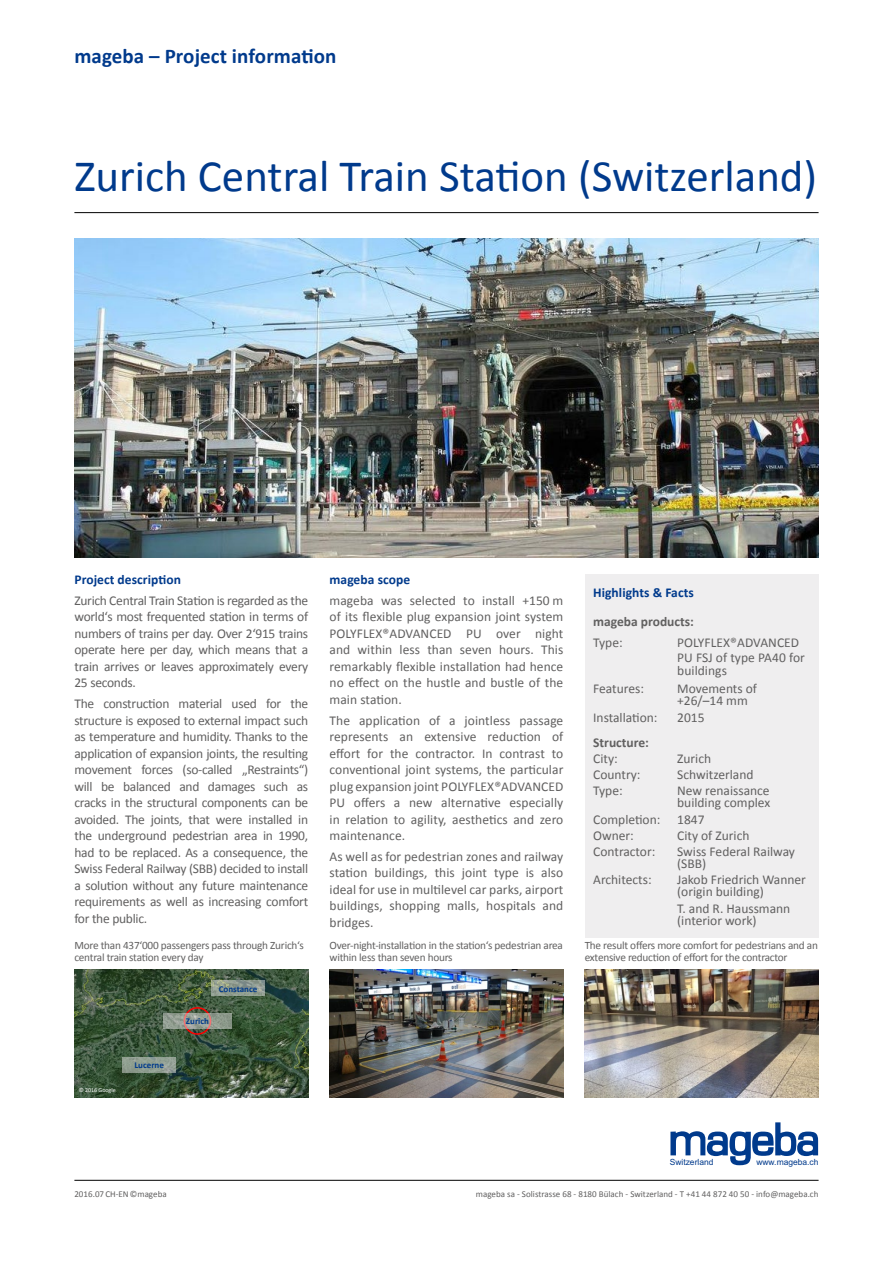
<style>
.page{position:relative;width:893px;height:1263px;background:#fff}
.page>*{position:absolute;margin:0;border:0;box-sizing:border-box;transform-origin:0 0}
.t1{font:45px "Calibri";color:#003a8c}
.t2{font:700 21px "Calibri";letter-spacing:.005em;color:#003a8c}
.t3{font:13.5px/16.5px "Calibri";color:#616060}
.t4{font:700 13.5px "Calibri";letter-spacing:.005em;color:#003a8c}
.t5{font:700 13.5px "Calibri";color:#616060}
.t6{font:11.25px/12px "Calibri";letter-spacing:-.02em;color:#616060}
.t7{font:9px "Calibri";color:#616060}
.t8{font:700 9px "Calibri";color:#003a8c}
.t9{font:8.55px "Arial";color:#003a8c}
.t10{font:6px "Calibri";color:#fff}
</style>
<div class="page">
<hr style="left:74px;top:1180px;width:745px;height:1px;background:#000">
<hr style="left:74px;top:212px;width:745px;height:1px;background:#000">
<img style="left:74px;top:969px;width:234px;height:128px">
<img style="left:330px;top:969px;width:233px;height:128px">
<img style="left:585px;top:969px;width:234px;height:128px">
<img style="left:74px;top:238px;width:745px;height:319px">
<div style="left:184px;top:1007px;width:27px;height:28px;border:2px solid #f00;border-radius:50%"></div>
<div style="left:585px;top:574px;width:234px;height:363px;background:#efeeef"></div>
<svg style="left:122px;top:1057px;width:54px;height:15px"></svg>
<svg style="left:670px;top:1122px;width:148px;height:43px"></svg>
<svg style="left:163px;top:1013px;width:69px;height:15px"></svg>
<svg style="left:211px;top:981px;width:54px;height:15px"></svg>
<h2 class="t2" style="left:74px;top:41px;width:263px">mageba – Project information</h2>
<h1 class="t1" style="left:74px;top:145px;width:744px">Zurich Central Train Station (Switzerland)</h1>
<p class="t4" style="left:74px;top:570px;width:108px">Project description</p>
<p class="t3" style="left:74px;top:592px;width:235px;text-align:justify">Zurich Central Train Station is regarded as the world‘s most frequented station in terms of numbers of trains per day. Over 2‘915 trains operate here per day, which means that a train arrives or leaves approximately every 25 seconds.</p>
<p class="t3" style="left:74px;top:695px;width:235px;text-align:justify">The construction material used for the structure is exposed to external impact such as temperature and humidity. Thanks to the application of expansion joints, the resulting movement forces (so-called „Restraints“) will be balanced and damages such as cracks in the structural components can be avoided. The joints, that were installed in the underground pedestrian area in 1990, had to be replaced. As a consequence, the Swiss Federal Railway (SBB) decided to install a solution without any future maintenance requirements as well as increasing comfort for the public.</p>
<p class="t6" style="left:74px;top:938px;width:231px">More than 437‘000 passengers pass through Zurich‘s central train station every day</p>
<p class="t6" style="left:330px;top:939px;width:235px">Over-night-installation in the station‘s pedestrian area within less than seven hours</p>
<p class="t6" style="left:585px;top:939px;width:235px">The result offers more comfort for pedestrians and an extensive reduction of effort for the contractor</p>
<p class="t4" style="left:330px;top:570px;width:82px">mageba scope</p>
<p class="t3" style="left:330px;top:592px;width:235px;text-align:justify">mageba was selected to install +150 m of its flexible plug expansion joint system POLYFLEX®ADVANCED PU over night and within less than seven hours. This remarkably flexible installation had hence no effect on the hustle and bustle of the main station.</p>
<p class="t3" style="left:330px;top:712px;width:235px;text-align:justify">The application of a jointless passage represents an extensive reduction of effort for the contractor. In contrast to conventional joint systems, the particular plug expansion joint POLYFLEX®ADVANCED PU offers a new alternative especially in relation to agility, aesthetics and zero maintenance.</p>
<p class="t3" style="left:330px;top:848px;width:235px;text-align:justify">As well as for pedestrian zones and railway station buildings, this joint type is also ideal for use in multilevel car parks, airport buildings, shopping malls, hospitals and bridges.</p>
<p class="t4" style="left:593px;top:583px;width:102px">Highlights &amp; Facts</p>
<p class="t5" style="left:593px;top:612px;width:102px">mageba products:</p>
<p class="t3" style="left:593px;top:634px;width:31px">Type:</p>
<p class="t3" style="left:677px;top:635px;width:129px;line-height:15px">POLYFLEX®ADVANCED<br>PU FSJ of type PA40 for</p>
<p class="t3" style="left:677px;top:662px;width:51px">buildings</p>
<p class="t3" style="left:593px;top:680px;width:52px">Features:</p>
<p class="t3" style="left:677px;top:682px;width:81px;line-height:12px">Movements of +26/–14 mm</p>
<p class="t3" style="left:593px;top:708px;width:66px">Installation:</p>
<p class="t3" style="left:677px;top:708px;width:29px">2015</p>
<p class="t5" style="left:593px;top:732px;width:57px">Structure:</p>
<p class="t3" style="left:593px;top:750px;width:26px">City:</p>
<p class="t3" style="left:677px;top:750px;width:36px">Zurich</p>
<p class="t3" style="left:593px;top:766px;width:49px">Country:</p>
<p class="t3" style="left:677px;top:766px;width:78px">Schwitzerland</p>
<p class="t3" style="left:593px;top:782px;width:31px">Type:</p>
<p class="t3" style="left:677px;top:784px;width:95px;line-height:12px">New renaissance building complex</p>
<p class="t3" style="left:593px;top:810px;width:113px">Completion: 1847<br>Owner:</p>
<p class="t3" style="left:677px;top:827px;width:74px">City of Zurich</p>
<p class="t3" style="left:593px;top:843px;width:64px">Contractor:</p>
<p class="t3" style="left:677px;top:845px;width:119px;line-height:12px">Swiss Federal Railway (SBB)</p>
<p class="t3" style="left:593px;top:871px;width:60px">Architects:</p>
<p class="t3" style="left:677px;top:873px;width:130px;line-height:12px">Jakob Friedrich Wanner (origin building)</p>
<p class="t3" style="left:677px;top:902px;width:115px;line-height:12px">T. and R. Haussmann (interior work)</p>
<p class="t10" style="left:79px;top:1086px;width:39px">© 2016 Google</p>
<p class="t8" style="left:135px;top:1059px;width:31px">Lucerne</p>
<p class="t8" style="left:186px;top:1015px;width:25px">Zurich</p>
<p class="t8" style="left:219px;top:982px;width:40px">Constance</p>
<p class="t9" style="left:670px;top:1157px;width:45px">Switzerland</p>
<p class="t9" style="left:756px;top:1156px;width:64px">www.mageba.ch</p>
<p class="t7" style="left:74px;top:1188px;width:94px">2016.07 CH-EN ©mageba</p>
<p class="t7" style="left:476px;top:1188px;width:344px">mageba sa - Solistrasse 68 - 8180 Bülach - Switzerland - T +41 44 872 40 50 - info@mageba.ch</p>
</div>
